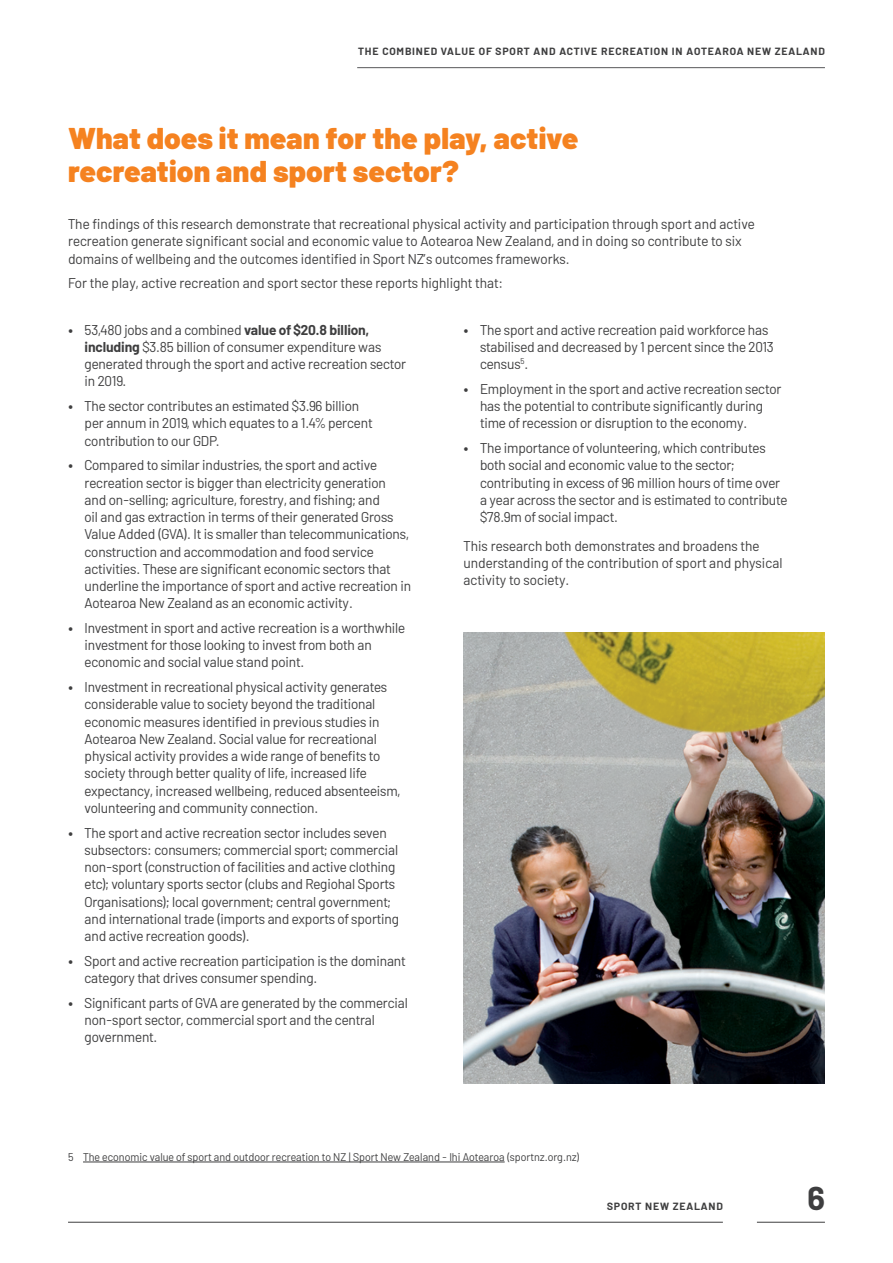
<style>
.page{position:relative;width:893px;height:1263px;background:#fff}
.page>*{position:absolute;margin:0;border:0;box-sizing:border-box;transform-origin:0 0}
.t1{font:700 33px "Barlow";color:#3e3e3f}
.Barlow_Main_Head_Orange{font:900 30px/33px "Barlow";letter-spacing:.005em;color:#f58220}
.Barlow_Text{font:14.25px/17.2px "Barlow";letter-spacing:-.01em;color:#3e3e3f}
.Barlow_Footer{font:11.25px "Barlow";color:#3e3e3f}
.t2{font:700 10.5px "Barlow";letter-spacing:.08em;color:#3e3e3f}
.s1{font-weight:700}
</style>
<div class="page">
<img style="left:463px;top:633px;width:362px;height:451px">
<hr style="left:83px;top:1162px;width:422px;height:1px;background:#3e3e3f">
<hr style="left:68px;top:1222px;width:655px;height:1px;background:#3e3e3f">
<hr style="left:757px;top:1222px;width:68px;height:1px;background:#3e3e3f">
<hr style="left:357px;top:67px;width:468px;height:1px;background:#57585a">
<p class="t2" style="left:358px;top:44px;width:468px">THE COMBINED VALUE OF SPORT AND ACTIVE RECREATION IN AOTEAROA NEW ZEALAND</p>
<p class="Barlow_Main_Head_Orange" style="left:68px;top:120px;width:512px">What does it mean for the play, active recreation and sport sector?</p>
<p class="Barlow_Text" style="left:68px;top:214px;width:688px">The findings of this research demonstrate that recreational physical activity and participation through sport and active recreation generate significant social and economic value to Aotearoa New Zealand, and in doing so contribute to six domains of wellbeing and the outcomes identified in Sport NZ’s outcomes frameworks.</p>
<p class="Barlow_Text" style="left:68px;top:273px;width:437px">For the play, active recreation and sport sector these reports highlight that:</p>
<p class="Barlow_Text" style="left:480px;top:320px;width:295px;text-indent:-16px"><span class="s1">•</span> The sport and active recreation paid workforce has stabilised and decreased by 1 percent since the 2013 census<sup>5</sup>.</p>
<p class="Barlow_Text" style="left:480px;top:379px;width:303px;text-indent:-16px"><span class="s1">•</span> Employment in the sport and active recreation sector has the potential to contribute significantly during time of recession or disruption to the economy.</p>
<p class="Barlow_Text" style="left:480px;top:438px;width:309px;text-indent:-16px"><span class="s1">•</span> The importance of volunteering, which contributes both social and economic value to the sector; contributing in excess of 96 million hours of time over a year across the sector and is estimated to contribute $78.9m of social impact.</p>
<p class="Barlow_Text" style="left:463px;top:536px;width:320px">This research both demonstrates and broadens the understanding of the contribution of sport and physical activity to society.</p>
<p class="Barlow_Text" style="left:85px;top:320px;width:323px;text-indent:-16px"><span class="s1">•</span> 53,480 jobs and a combined <span class="s1">value of $20.8 billion, including</span> $3.85 billion of consumer expenditure was generated through the sport and active recreation sector in 2019.</p>
<p class="Barlow_Text" style="left:85px;top:396px;width:290px;text-indent:-16px"><span class="s1">•</span> The sector contributes an estimated $3.96 billion per annum in 2019, which equates to a 1.4% percent contribution to our GDP.</p>
<p class="Barlow_Text" style="left:85px;top:455px;width:328px;text-indent:-16px"><span class="s1">•</span> Compared to similar industries, the sport and active recreation sector is bigger than electricity generation and on-selling; agriculture, forestry, and fishing; and<br>oil and gas extraction in terms of their generated Gross Value Added (GVA). It is smaller than telecommunications, construction and accommodation and food service activities. These are significant economic sectors that underline the importance of sport and active recreation in Aotearoa New Zealand as an economic activity.</p>
<p class="Barlow_Text" style="left:85px;top:618px;width:322px;text-indent:-16px"><span class="s1">•</span> Investment in sport and active recreation is a worthwhile investment for those looking to invest from both an economic and social value stand point.</p>
<p class="Barlow_Text" style="left:85px;top:677px;width:317px;text-indent:-16px"><span class="s1">•</span> Investment in recreational physical activity generates considerable value to society beyond the traditional economic measures identified in previous studies in Aotearoa New Zealand. Social value for recreational physical activity provides a wide range of benefits to society through better quality of life, increased life expectancy, increased wellbeing, reduced absenteeism, volunteering and community connection.</p>
<p class="Barlow_Text" style="left:85px;top:823px;width:316px;text-indent:-16px"><span class="s1">•</span> The sport and active recreation sector includes seven subsectors: consumers; commercial sport; commercial non-sport (construction of facilities and active clothing etc); voluntary sports sector (clubs and Regiohal Sports Organisations); local government; central government; and international trade (imports and exports of sporting and active recreation goods).</p>
<p class="Barlow_Text" style="left:85px;top:951px;width:323px;text-indent:-16px"><span class="s1">•</span> Sport and active recreation participation is the dominant category that drives consumer spending.</p>
<p class="Barlow_Text" style="left:85px;top:993px;width:325px;text-indent:-16px"><span class="s1">•</span> Significant parts of GVA are generated by the commercial non-sport sector, commercial sport and the central government.</p>
<p class="Barlow_Footer" style="left:68px;top:1149px;width:513px">5 The economic value of sport and outdoor recreation to NZ | Sport New Zealand - Ihi Aotearoa (sportnz.org.nz)</p>
<p class="t2" style="left:607px;top:1198px;width:117px">SPORT NEW ZEALAND</p>
<h1 class="t1" style="left:807px;top:1173px;width:19px">6</h1>
</div>
